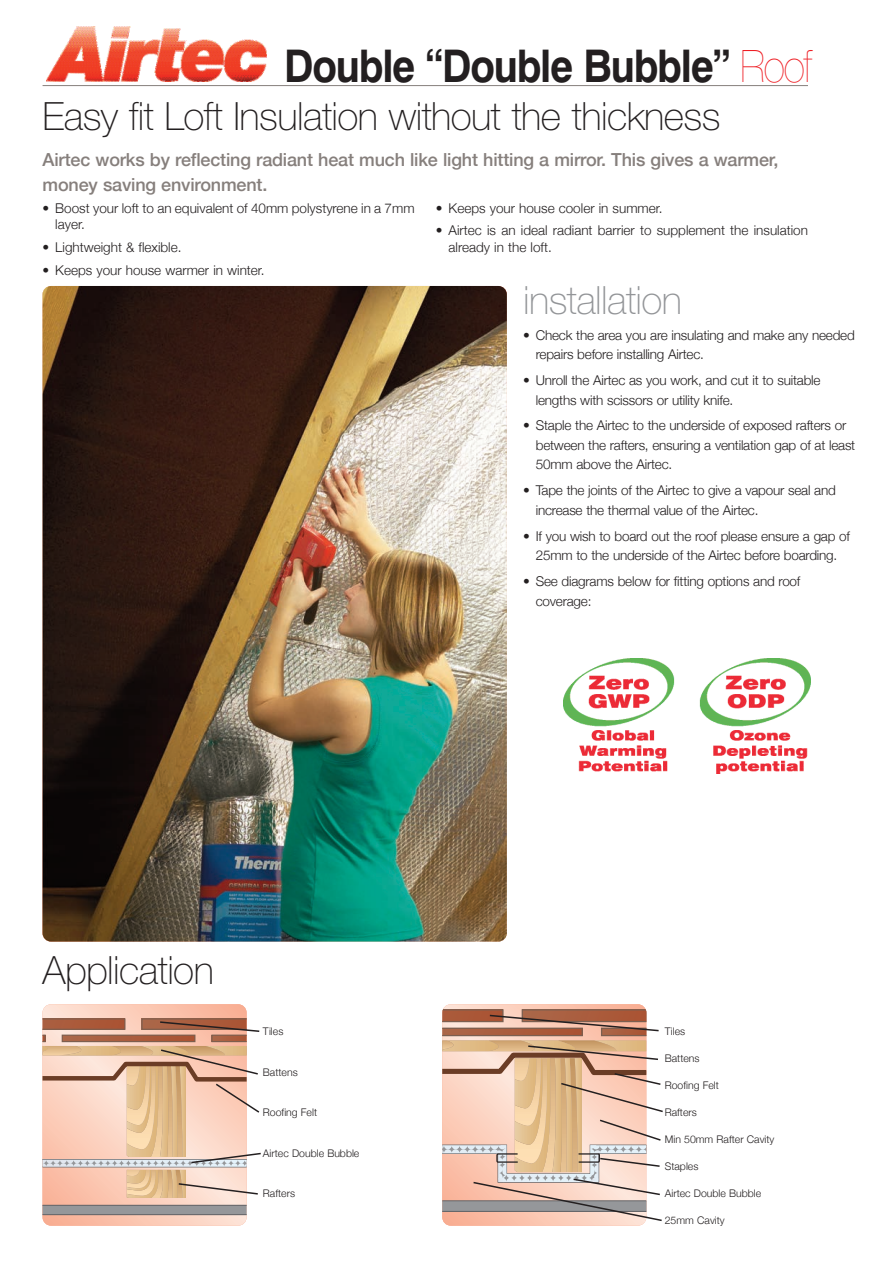
<style>
.page{position:relative;width:893px;height:1263px;background:#fff}
.page>*{position:absolute;margin:0;border:0;box-sizing:border-box;transform-origin:0 0}
.t1{font:700 45px "Swiss 721 BT";letter-spacing:-.03em;color:#231f20;scale:.9 1}
.t2{font:100 39px "Helvetica Neue LT Std";letter-spacing:-.015em;color:#231f20}
.t3{font:100 39px "Helvetica Neue LT Std";letter-spacing:-.015em;color:#939598}
.t4{font:500 18px/25.2px "Helvetica Neue";letter-spacing:-.01em;color:#867f7c}
.t5{font:300 13.5px/19.5px "Helvetica Neue";letter-spacing:-.015em;color:#231f20}
.t6{font:300 10.5px "Helvetica Neue";color:#231f20}
.s1{font-family:"Helvetica Neue";font-weight:200;color:#ee1d23}
.s2{font-family:"Helvetica Neue LT Std";font-weight:400}
</style>
<div class="page">
<hr style="left:43px;top:85px;width:765px;height:1px;background:#867f7c">
<img style="left:46px;top:27px;width:220px;height:55px">
<img style="left:43px;top:286px;width:464px;height:655px;border-radius:9px">
<svg style="left:43px;top:1004px;width:204px;height:222px;background:#f9c8b5"></svg>
<svg style="left:43px;top:1205px;width:204px;height:10px;background:#8c8e91"></svg>
<svg style="left:442px;top:1004px;width:204px;height:222px;background:#fac7b3"></svg>
<svg style="left:43px;top:1018px;width:218px;height:180px;background:#e4bfa7"></svg>
<svg style="left:442px;top:1009px;width:221px;height:213px;background:#dcb9a4"></svg>
<img style="left:563px;top:658px;width:248px;height:115px">
<h1 class="t1" style="left:284px;top:49px;width:588px">Double “Double Bubble” <span class="s1">Roof</span></h1>
<h2 class="t2" style="left:43px;top:102px;width:679px">Easy fit Loft Insulation without the thickness</h2>
<h3 class="t4" style="left:43px;top:147px;width:737px">Airtec works by reflecting radiant heat much like light hitting a mirror. This gives a warmer, money saving environment.</h3>
<p class="t5" style="left:55px;top:199px;width:361px;line-height:16.5px;text-indent:-13px"><span class="s2">•</span> Boost your loft to an equivalent of 40mm polystyrene in a 7mm layer.</p>
<p class="t5" style="left:43px;top:237px;width:141px"><span class="s2">•</span> Lightweight &amp; flexible.</p>
<p class="t5" style="left:43px;top:260px;width:224px"><span class="s2">•</span> Keeps your house warmer in winter.</p>
<p class="t5" style="left:436px;top:198px;width:228px"><span class="s2">•</span> Keeps your house cooler in summer.</p>
<p class="t5" style="left:449px;top:222px;width:361px;line-height:16.5px;text-indent:-13px"><span class="s2">•</span> Airtec is an ideal radiant barrier to supplement the insulation already in the loft.</p>
<h2 class="t2" style="left:43px;top:956px;width:173px">Application</h2>
<p class="t6" style="left:263px;top:1025px;width:22px">Tiles</p>
<p class="t6" style="left:263px;top:1066px;width:36px">Battens</p>
<p class="t6" style="left:263px;top:1106px;width:56px">Roofing Felt</p>
<p class="t6" style="left:263px;top:1147px;width:98px">Airtec Double Bubble</p>
<p class="t6" style="left:263px;top:1187px;width:34px">Rafters</p>
<h2 class="t3" style="left:523px;top:286px;width:161px">installation</h2>
<p class="t5" style="left:536px;top:325px;width:320px;text-indent:-13px"><span class="s2">•</span> Check the area you are insulating and make any needed repairs before installing Airtec.</p>
<p class="t5" style="left:536px;top:370px;width:286px;text-indent:-13px"><span class="s2">•</span> Unroll the Airtec as you work, and cut it to suitable lengths with scissors or utility knife.</p>
<p class="t5" style="left:536px;top:416px;width:321px;text-indent:-13px"><span class="s2">•</span> Staple the Airtec to the underside of exposed rafters or between the rafters, ensuring a ventilation gap of at least<br>50mm above the Airtec.</p>
<p class="t5" style="left:536px;top:480px;width:302px;text-indent:-13px"><span class="s2">•</span> Tape the joints of the Airtec to give a vapour seal and increase the thermal value of the Airtec.</p>
<p class="t5" style="left:523px;top:526px;width:328px;text-align:center"><span class="s2">•</span> If you wish to board out the roof please ensure a gap of<br>25mm to the underside of the Airtec before boarding.</p>
<p class="t5" style="left:536px;top:571px;width:266px;text-indent:-13px"><span class="s2">•</span> See diagrams below for fitting options and roof coverage:</p>
<p class="t6" style="left:665px;top:1025px;width:22px">Tiles</p>
<p class="t6" style="left:665px;top:1052px;width:36px">Battens</p>
<p class="t6" style="left:665px;top:1079px;width:56px">Roofing Felt</p>
<p class="t6" style="left:665px;top:1106px;width:34px">Rafters</p>
<p class="t6" style="left:665px;top:1133px;width:111px">Min 50mm Rafter Cavity</p>
<p class="t6" style="left:665px;top:1160px;width:35px">Staples</p>
<p class="t6" style="left:665px;top:1187px;width:98px">Airtec Double Bubble</p>
<p class="t6" style="left:665px;top:1214px;width:61px">25mm Cavity</p>
</div>
